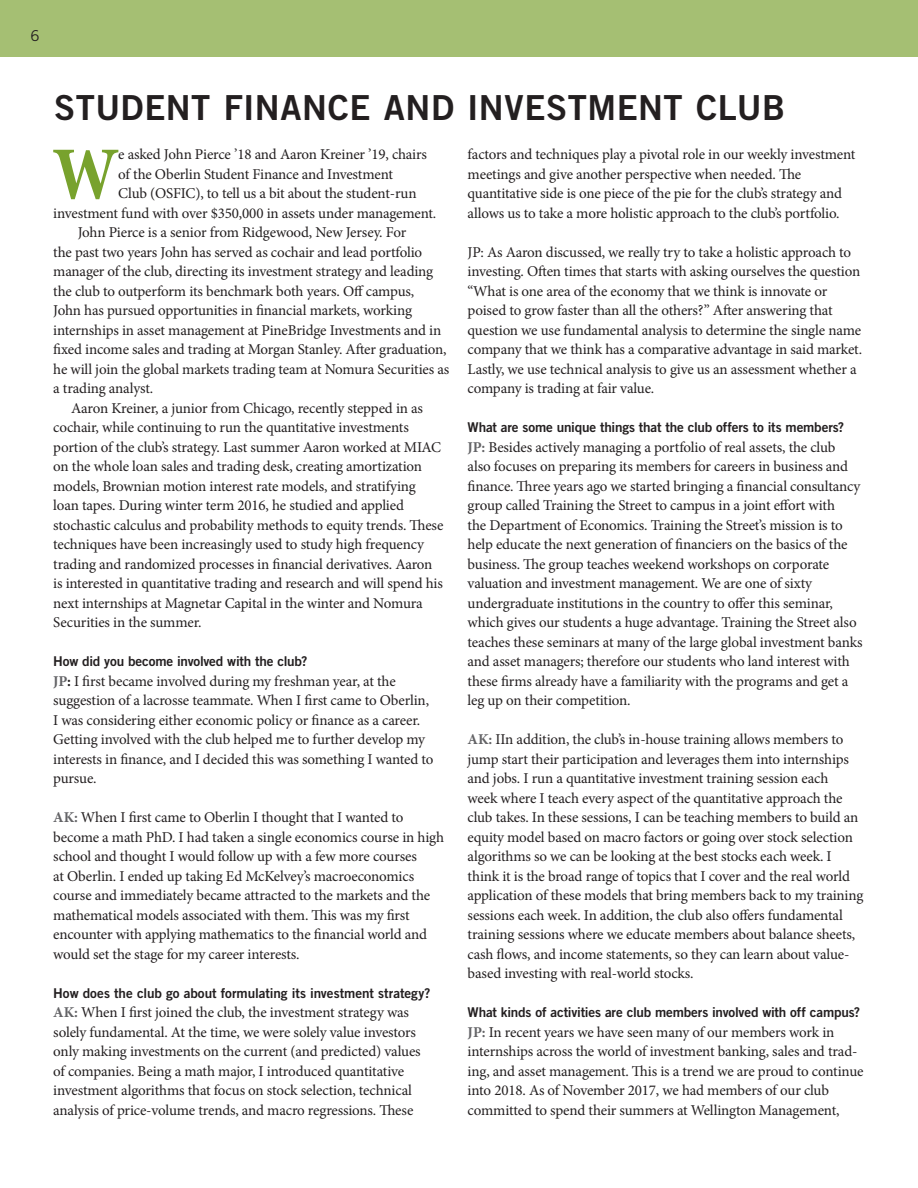
<style>
.page{position:relative;width:918px;height:1188px;background:#fff}
.page>*{position:absolute;margin:0;border:0;box-sizing:border-box;transform-origin:0 0}
.t1{font:700 condensed 75.75px "Minion Pro";color:#78a22d}
.t2{font:34.5px "Trade Gothic LT Std Bd 2";letter-spacing:.015em;color:#231f20}
.t3{font:15px/19.5px "Minion Pro";letter-spacing:-.015em;color:#231f20}
.t4{font:15px "Trade Gothic LT Std";color:#231f20}
.t5{font:13.5px "Trade Gothic LT Std Bd 2";letter-spacing:-.01em;color:#231f20}
.s1{font-weight:700;color:#636366}
.s2{font-weight:700}
</style>
<div class="page">
<div style="left:0;top:0;width:918px;height:56px;background:#a5bf73"></div>
<p class="t4" style="left:31px;top:26px;width:11px">6</p>
<h2 class="t2" style="left:54px;top:86px;width:733px">STUDENT FINANCE AND INVESTMENT CLUB</h2>
<p class="t1" style="left:52px;top:122px;width:68px">W</p>
<p class="t3" style="left:118px;top:145px;width:310px">e asked John Pierce ’18 and Aaron Kreiner ’19, chairs</p>
<p class="t3" style="left:468px;top:145px;width:389px">factors and techniques play a pivotal role in our weekly investment meetings and give another perspective when needed. The quantitative side is one piece of the pie for the club’s strategy and allows us to take a more holistic approach to the club’s portfolio.</p>
<p class="t3" style="left:468px;top:242px;width:396px">JP: As Aaron discussed, we really try to take a holistic approach to investing. Often times that starts with asking ourselves the question “What is one area of the economy that we think is innovate or poised to grow faster than all the others?” After answering that question we use fundamental analysis to determine the single name company that we think has a comparative advantage in said market.<br>Lastly, we use technical analysis to give us an assessment whether a company is trading at fair value.</p>
<h3 class="t5" style="left:468px;top:419px;width:378px">What are some unique things that the club offers to its members?</h3>
<p class="t3" style="left:468px;top:437px;width:397px"><span class="s1">JP:</span> Besides actively managing a portfolio of real assets, the club<br>also focuses on preparing its members for careers in business and finance. Three years ago we started bringing a financial consultancy group called Training the Street to campus in a joint effort with<br>the Department of Economics. Training the Street’s mission is to help educate the next generation of financiers on the basics of the business. The group teaches weekend workshops on corporate valuation and investment management. We are one of sixty undergraduate institutions in the country to offer this seminar, which gives our students a huge advantage. Training the Street also teaches these seminars at many of the large global investment banks and asset managers; therefore our students who land interest with these firms already have a familiarity with the programs and get a leg up on their competition.</p>
<p class="t3" style="left:468px;top:730px;width:397px"><span class="s1">AK:</span> IIn addition, the club’s in-house training allows members to jump start their participation and leverages them into internships and jobs. I run a quantitative investment training session each<br>week where I teach every aspect of the quantitative approach the club takes. In these sessions, I can be teaching members to build an equity model based on macro factors or going over stock selection algorithms so we can be looking at the best stocks each week. I think it is the broad range of topics that I cover and the real world application of these models that bring members back to my training sessions each week. In addition, the club also offers fundamental training sessions where we educate members about balance sheets, cash flows, and income statements, so they can learn about value&shy;based investing with real-world stocks.</p>
<h3 class="t5" style="left:468px;top:1004px;width:394px">What kinds of activities are club members involved with off campus?</h3>
<p class="t3" style="left:468px;top:1022px;width:397px"><span class="s1">JP:</span> In recent years we have seen many of our members work in internships across the world of investment banking, sales and trad&shy;ing, and asset management. This is a trend we are proud to continue into 2018. As of November 2017, we had members of our club committed to spend their summers at Wellington Management,</p>
<p class="t3" style="left:118px;top:164px;width:276px">of the Oberlin Student Finance and Investment</p>
<p class="t3" style="left:118px;top:184px;width:300px">Club (OSFIC), to tell us a bit about the student-run</p>
<p class="t3" style="left:53px;top:203px;width:385px">investment fund with over $350,000 in assets under management.</p>
<p class="t3" style="left:53px;top:223px;width:398px;text-indent:25px">John Pierce is a senior from Ridgewood, New Jersey. For<br>the past two years John has served as cochair and lead portfolio manager of the club, directing its investment strategy and leading the club to outperform its benchmark both years. Off campus,<br>John has pursued opportunities in financial markets, working internships in asset management at PineBridge Investments and in fixed income sales and trading at Morgan Stanley. After graduation, he will join the global markets trading team at Nomura Securities as a trading analyst.</p>
<p class="t3" style="left:53px;top:398px;width:392px;text-indent:18px">Aaron Kreiner, a junior from Chicago, recently stepped in as cochair, while continuing to run the quantitative investments portion of the club’s strategy. Last summer Aaron worked at MIAC on the whole loan sales and trading desk, creating amortization models, Brownian motion interest rate models, and stratifying loan tapes. During winter term 2016, he studied and applied stochastic calculus and probability methods to equity trends. These techniques have been increasingly used to study high frequency trading and randomized processes in financial derivatives. Aaron is interested in quantitative trading and research and will spend his next internships at Magnetar Capital in the winter and Nomura Securities in the summer.</p>
<h3 class="t5" style="left:53px;top:653px;width:256px">How did you become involved with the club?</h3>
<p class="t3" style="left:53px;top:671px;width:382px"><span class="s1">JP</span><span class="s2">:</span> I first became involved during my freshman year, at the suggestion of a lacrosse teammate. When I first came to Oberlin, I was considering either economic policy or finance as a career.<br>Getting involved with the club helped me to further develop my interests in finance, and I decided this was something I wanted to pursue.</p>
<p class="t3" style="left:53px;top:808px;width:393px"><span class="s1">AK:</span> When I first came to Oberlin I thought that I wanted to become a math PhD. I had taken a single economics course in high school and thought I would follow up with a few more courses<br>at Oberlin. I ended up taking Ed McKelvey’s macroeconomics course and immediately became attracted to the markets and the mathematical models associated with them. This was my first encounter with applying mathematics to the financial world and would set the stage for my career interests.</p>
<h3 class="t5" style="left:53px;top:985px;width:379px">How does the club go about formulating its investment strategy?</h3>
<p class="t3" style="left:53px;top:1003px;width:369px"><span class="s1">AK:</span> When I first joined the club, the investment strategy was solely fundamental. At the time, we were solely value investors only making investments on the current (and predicted) values of companies. Being a math major, I introduced quantitative investment algorithms that focus on stock selection, technical analysis of price-volume trends, and macro regressions. These</p>
</div>
